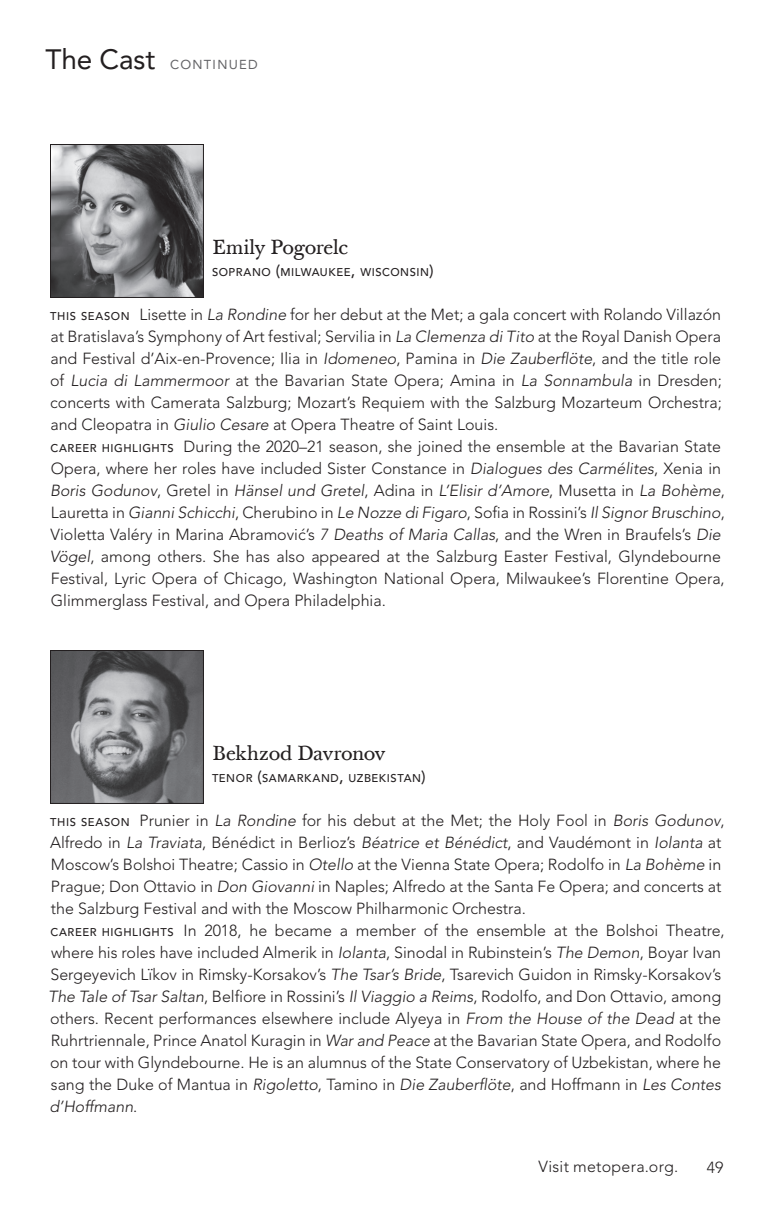
<style>
.page{position:relative;width:774px;height:1224px;background:#fff}
.page>*{position:absolute;margin:0;border:0;box-sizing:border-box;transform-origin:0 0}
.t1{font:20px "Baskerville Ten";letter-spacing:-.02em;color:#231f20}
.t2{font:300 16px/22px "Avenir LT Pro";color:#231f20}
.t3{font:300 16px "Avenir LT Pro";letter-spacing:.02em;color:#231f20}
.t4{font:13px "Avenir LT Pro";letter-spacing:.1em;color:#636366}
.t5{font:500 11.2px "Avenir LT Pro";letter-spacing:.05em;color:#231f20}
.s1{font-size:28px;color:#231f20}
.s2{font-size:16px}
.s3{font-weight:500;font-size:11.2px}
.s4{font-style:italic}
</style>
<div class="page">
<img style="left:52px;top:652px;width:150px;height:150px">
<div style="left:50px;top:650px;width:154px;height:154px;border:1px solid #231f20"></div>
<img style="left:52px;top:146px;width:150px;height:150px">
<div style="left:50px;top:144px;width:154px;height:154px;border:1px solid #231f20"></div>
<p class="t4" style="left:46px;top:57px;width:214px"><span class="s1">The Cast</span> CONTINUED</p>
<p class="t1" style="left:212px;top:235px;width:138px">Emily Pogorelc</p>
<p class="t5" style="left:212px;top:265px;width:223px">SOPRANO <span class="s2">(</span>MILWAUKEE<span class="s2">,</span> WISCONSIN<span class="s2">)</span></p>
<p class="t2" style="left:50px;top:304px;width:677px"><span class="s3">THIS SEASON</span> Lisette in <span class="s4">La Rondine</span> for her debut at the Met; a gala concert with Rolando Villazón at Bratislava’s Symphony of Art festival; Servilia in <span class="s4">La Clemenza di Tito</span> at the Royal Danish Opera and Festival d’Aix-en-Provence; Ilia in <span class="s4">Idomeneo</span>, Pamina in <span class="s4">Die Zauberflöte</span>, and the title role of <span class="s4">Lucia di Lammermoor</span> at the Bavarian State Opera; Amina in <span class="s4">La Sonnambula</span> in Dresden; concerts with Camerata Salzburg; Mozart’s Requiem with the Salzburg Mozarteum Orchestra; and Cleopatra in <span class="s4">Giulio Cesare</span> at Opera Theatre of Saint Louis.<br><span class="s3">CAREER HIGHLIGHTS</span> During the 2020–21 season, she joined the ensemble at the Bavarian State Opera, where her roles have included Sister Constance in <span class="s4">Dialogues des Carmélites</span>, Xenia in <span class="s4">Boris Godunov</span>, Gretel in <span class="s4">Hänsel und Gretel</span>, Adina in <span class="s4">L’Elisir d’Amore</span>, Musetta in <span class="s4">La Bohème</span>, Lauretta in <span class="s4">Gianni Schicchi</span>, Cherubino in <span class="s4">Le Nozze di Figaro</span>, Sofia in Rossini’s <span class="s4">Il Signor Bruschino</span>, Violetta Valéry in Marina Abramović’s <span class="s4">7 Deaths of Maria Callas</span>, and the Wren in Braufels’s <span class="s4">Die Vögel</span>, among others. She has also appeared at the Salzburg Easter Festival, Glyndebourne Festival, Lyric Opera of Chicago, Washington National Opera, Milwaukee’s Florentine Opera, Glimmerglass Festival, and Opera Philadelphia.</p>
<p class="t1" style="left:212px;top:741px;width:175px">Bekhzod Davronov</p>
<p class="t5" style="left:212px;top:771px;width:215px">TENOR <span class="s2">(</span>SAMARKAND<span class="s2">,</span> UZBEKISTAN<span class="s2">)</span></p>
<p class="t2" style="left:48px;top:810px;width:678px"><span class="s3">THIS SEASON</span> Prunier in <span class="s4">La Rondine</span> for his debut at the Met; the Holy Fool in <span class="s4">Boris Godunov</span>, Alfredo in <span class="s4">La Traviata</span>, Bénédict in Berlioz’s <span class="s4">Béatrice et Bénédict</span>, and Vaudémont in <span class="s4">Iolanta</span> at Moscow’s Bolshoi Theatre; Cassio in <span class="s4">Otello</span> at the Vienna State Opera; Rodolfo in <span class="s4">La Bohème</span> in Prague; Don Ottavio in <span class="s4">Don Giovanni</span> in Naples; Alfredo at the Santa Fe Opera; and concerts at the Salzburg Festival and with the Moscow Philharmonic Orchestra.<br><span class="s3">CAREER HIGHLIGHTS</span> In 2018, he became a member of the ensemble at the Bolshoi Theatre, where his roles have included Almerik in <span class="s4">Iolanta</span>, Sinodal in Rubinstein’s <span class="s4">The Demon</span>, Boyar Ivan Sergeyevich Lïkov in Rimsky-Korsakov’s <span class="s4">The Tsar’s Bride</span>, Tsarevich Guidon in Rimsky-Korsakov’s <span class="s4">The Tale of Tsar Saltan</span>, Belfiore in Rossini’s <span class="s4">Il Viaggio a Reims</span>, Rodolfo, and Don Ottavio, among others. Recent performances elsewhere include Alyeya in <span class="s4">From the House of the Dead</span> at the Ruhrtriennale, Prince Anatol Kuragin in <span class="s4">War and Peace</span> at the Bavarian State Opera, and Rodolfo on tour with Glyndebourne. He is an alumnus of the State Conservatory of Uzbekistan, where he sang the Duke of Mantua in <span class="s4">Rigoletto</span>, Tamino in <span class="s4">Die Zauberflöte</span>, and Hoffmann in <span class="s4">Les Contes d’Hoffmann</span>.</p>
<p class="t3" style="left:538px;top:1157px;width:141px">Visit metopera.org.</p>
<p class="t2" style="left:707px;top:1156px;width:18px">49</p>
</div>
